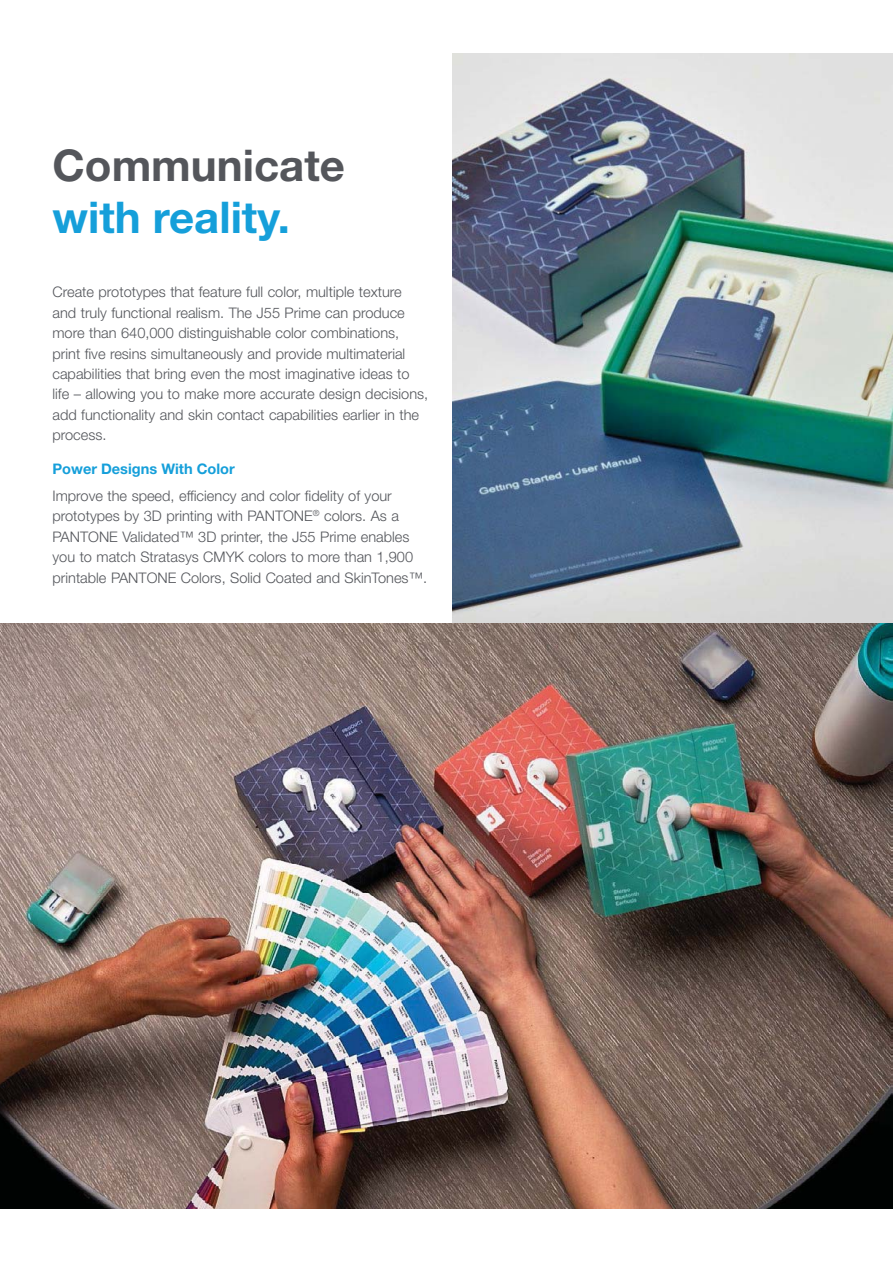
<style>
.page{position:relative;width:893px;height:1263px;background:#fff}
.page>*{position:absolute;margin:0;border:0;box-sizing:border-box;transform-origin:0 0}
.t1{font:700 43.8px "Helvetica Neue LT Std";color:#159fda}
.t2{font:700 43.8px "Helvetica Neue LT Std";color:#54565b}
.t3{font:300 14.55px/20.4px "Helvetica Neue LT Std";color:#54565b}
.t4{font:700 14.55px "Helvetica Neue LT Std";color:#159fda}
</style>
<div class="page">
<img style="left:453px;top:54px;width:440px;height:570px">
<img style="left:0;top:624px;width:893px;height:585px">
<h1 class="t2" style="left:53px;top:149px;width:294px">Communicate</h1>
<h1 class="t1" style="left:53px;top:202px;width:239px">with reality.</h1>
<p class="t3" style="left:53px;top:283px;width:377px">Create prototypes that feature full color, multiple texture and truly functional realism. The J55 Prime can produce more than 640,000 distinguishable color combinations, print five resins simultaneously and provide multimaterial capabilities that bring even the most imaginative ideas to life – allowing you to make more accurate design decisions, add functionality and skin contact capabilities earlier in the process.</p>
<p class="t4" style="left:53px;top:463px;width:184px">Power Designs With Color</p>
<p class="t3" style="left:53px;top:487px;width:376px">Improve the speed, efficiency and color fidelity of your prototypes by 3D printing with PANTONE<sup>®</sup> colors. As a PANTONE Validated™ 3D printer, the J55 Prime enables you to match Stratasys CMYK colors to more than 1,900 printable PANTONE Colors, Solid Coated and SkinTones™.</p>
</div>
